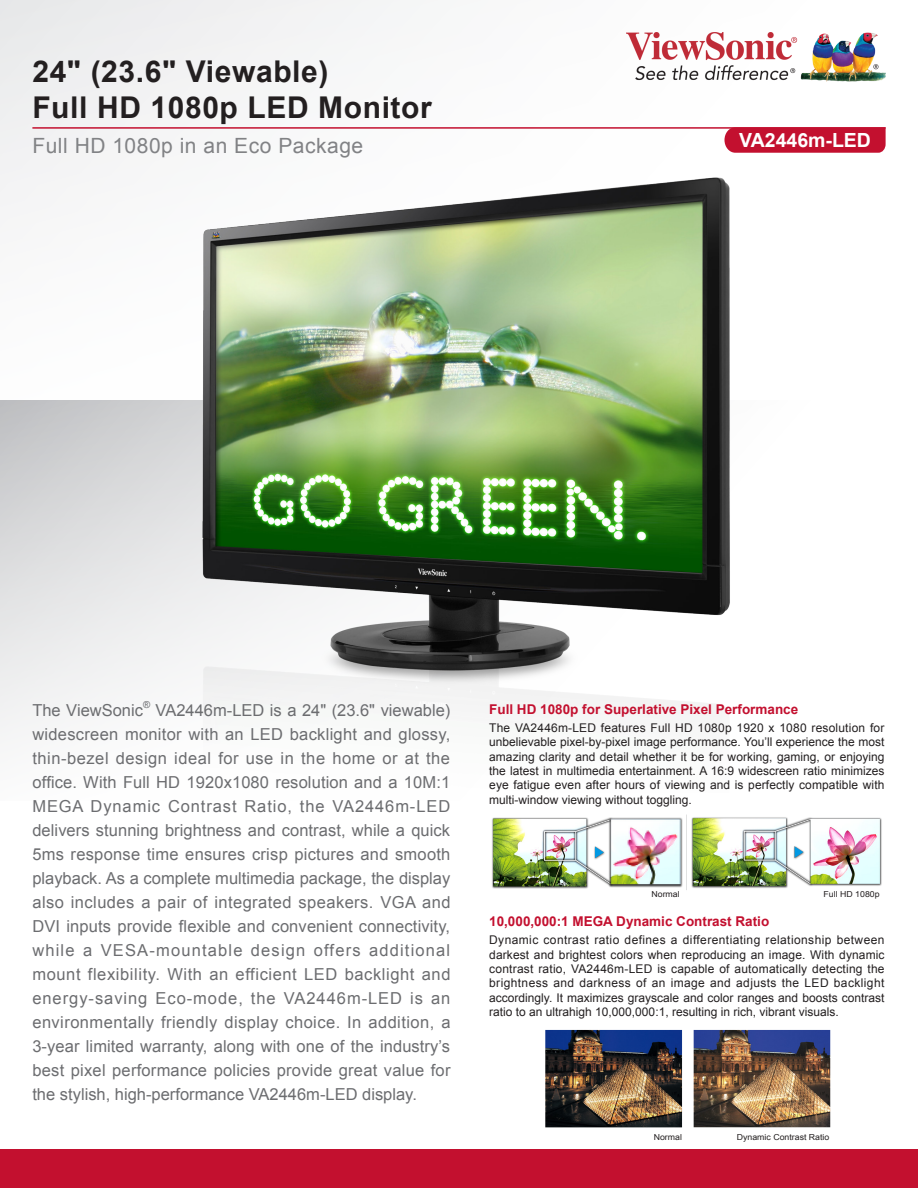
<style>
.page{position:relative;width:918px;height:1188px;background:#fff}
.page>*{position:absolute;margin:0;border:0;box-sizing:border-box;transform-origin:0 0}
.t1{font:700 30px/36px "Arial";letter-spacing:.02em;color:#231f20}
.t2{font:21px "Arial";letter-spacing:.025em;color:#818285}
.t3{font:700 19.5px "Arial";color:#fff}
.t4{font:16.5px/24px "Arial";color:#6c6d70;text-align:justify}
.t5{font:700 13.5px "Arial";color:#c3102f}
.t6{font:12px/14.4px "Arial";color:#231f20;text-align:justify}
.t7{font:9.6px "Arial";color:#6c6d70}
.t8{font:8.25px "Arial";color:#231f20;scale:1.06 1}
</style>
<div class="page">
<div style="left:0;top:0;width:917px;height:405px;background:linear-gradient(to right,#f0f0f1,#fff)"></div>
<svg style="left:0;top:400px;width:32px;height:337px"></svg>
<img style="left:32px;top:177px;width:698px;height:548px">
<img style="left:627px;top:32px;width:259px;height:50px">
<hr style="left:32px;top:127px;width:854px;height:2px;background:#c3102f">
<svg style="left:724px;top:127px;width:162px;height:26px;background:#c41735"></svg>
<div style="left:0;top:1150px;width:918px;height:38px;background:#c3102f"></div>
<img style="left:545px;top:1029px;width:286px;height:99px">
<img style="left:492px;top:814px;width:390px;height:76px">
<p class="t1" style="left:32px;top:55px;width:401px">24" (23.6" Viewable)<br>Full HD 1080p LED Monitor</p>
<p class="t2" style="left:32px;top:131px;width:332px">Full HD 1080p in an Eco Package</p>
<p class="t3" style="left:739px;top:127px;width:133px">VA2446m-LED</p>
<p class="t4" style="left:32px;top:699px;width:112px">The ViewSonic</p>
<p class="t7" style="left:143px;top:699px;width:9px">®</p>
<p class="t4" style="left:32px;top:699px;width:420px;text-indent:123px">VA2446m-LED is a 24" (23.6" viewable) widescreen monitor with an LED backlight and glossy, thin-bezel design ideal for use in the home or at the office. With Full HD 1920x1080 resolution and a 10M:1<br>MEGA Dynamic Contrast Ratio, the VA2446m-LED delivers stunning brightness and contrast, while a quick 5ms response time ensures crisp pictures and smooth playback. As a complete multimedia package, the display also includes a pair of integrated speakers. VGA and DVI inputs provide flexible and convenient connectivity, while a VESA-mountable design offers additional mount flexibility. With an efficient LED backlight and energy-saving Eco-mode, the VA2446m-LED is an environmentally friendly display choice. In addition, a 3-year limited warranty, along with one of the industry’s best pixel performance policies provide great value for the stylish, high-performance VA2446m-LED display.</p>
<p class="t5" style="left:489px;top:700px;width:311px">Full HD 1080p for Superlative Pixel Performance</p>
<p class="t6" style="left:489px;top:720px;width:397px">The VA2446m-LED features Full HD 1080p 1920 x 1080 resolution for unbelievable pixel-by-pixel image performance. You’ll experience the most amazing clarity and detail whether it be for working, gaming, or enjoying the latest in multimedia entertainment. A 16:9 widescreen ratio minimizes eye fatigue even after hours of viewing and is perfectly compatible with multi-window viewing without toggling.</p>
<p class="t8" style="left:651px;top:889px;width:28px">Normal</p>
<p class="t8" style="left:824px;top:889px;width:54px">Full HD 1080p</p>
<p class="t5" style="left:489px;top:912px;width:282px">10,000,000:1 MEGA Dynamic Contrast Ratio</p>
<p class="t6" style="left:489px;top:933px;width:397px">Dynamic contrast ratio defines a differentiating relationship between darkest and brightest colors when reproducing an image. With dynamic contrast ratio, VA2446m-LED is capable of automatically detecting the brightness and darkness of an image and adjusts the LED backlight accordingly. It maximizes grayscale and color ranges and boosts contrast ratio to an ultrahigh 10,000,000:1, resulting in rich, vibrant visuals.</p>
<p class="t8" style="left:654px;top:1132px;width:28px">Normal</p>
<p class="t8" style="left:737px;top:1132px;width:89px">Dynamic Contrast Ratio</p>
</div>
